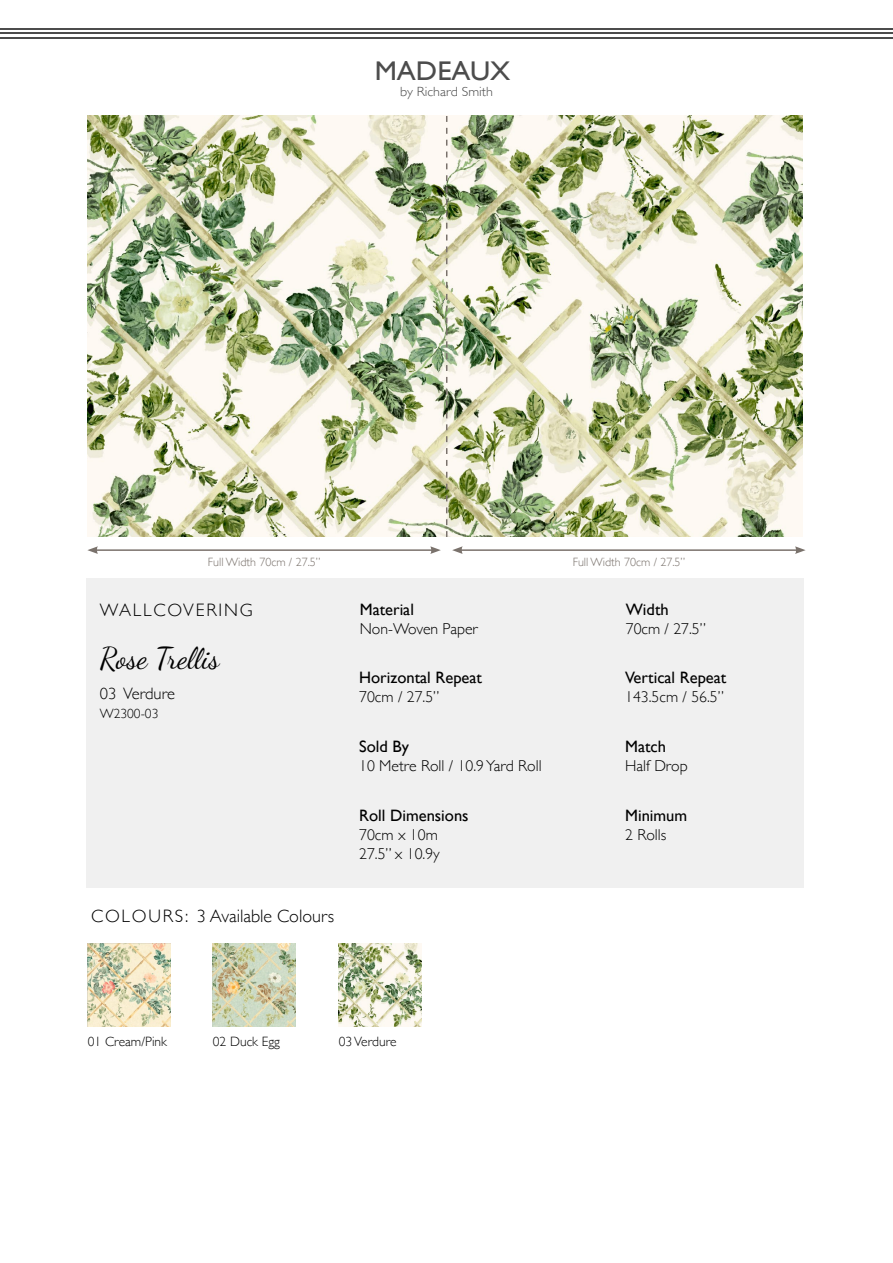
<style>
.page{position:relative;width:893px;height:1263px;background:#fff}
.page>*{position:absolute;margin:0;border:0;box-sizing:border-box;transform-origin:0 0}
.t1{font:30px "Dancing Script";color:#000}
.t2{font:27px "Gill Sans";color:#4c4c4c;scale:1.05 1}
.t3{font:300 18px "Gill Sans";color:#000}
.t4{font:300 18px "Gill Sans";letter-spacing:.1em;color:#000}
.t5{font:16.5px "Gill Sans";color:#000}
.t6{font:300 16.5px "Gill Sans";color:#000}
.t7{font:300 15.75px/18.9px "Gill Sans";color:#000}
.t8{font:300 13.5px "Gill Sans";color:#000}
.t9{font:300 13.35px "Gill Sans";color:#4c4c4c;scale:1.05 1}
.t10{font:300 12px "Gill Sans";color:#7a726c}
</style>
<div class="page">
<hr style="left:1px;top:37px;width:892px;height:2px;background:#4c4c4c">
<hr style="left:1px;top:32px;width:892px;height:2px;background:#4c4c4c">
<hr style="left:0;top:28px;width:892px;height:2px;background:#4c4c4c">
<hr style="left:96px;top:549px;width:337px;height:2px;background:#7a726c">
<svg style="left:87px;top:546px;width:11px;height:8px"></svg>
<svg style="left:430px;top:546px;width:11px;height:8px"></svg>
<hr style="left:460px;top:549px;width:337px;height:2px;background:#7a726c">
<svg style="left:452px;top:546px;width:11px;height:8px"></svg>
<svg style="left:795px;top:546px;width:11px;height:8px"></svg>
<div style="left:87px;top:578px;width:717px;height:310px;background:#f0f0f0"></div>
<img style="left:88px;top:116px;width:714px;height:421px">
<img style="left:88px;top:943px;width:83px;height:83px">
<img style="left:213px;top:943px;width:83px;height:83px">
<img style="left:339px;top:943px;width:83px;height:83px">
<svg style="left:446px;top:116px;width:1px;height:421px"></svg>
<h2 class="t2" style="left:375px;top:55px;width:131px">MADEAUX</h2>
<p class="t9" style="left:400px;top:81px;width:90px">by Richard Smith</p>
<p class="t10" style="left:208px;top:553px;width:114px">Full Width 70cm / 27.5”</p>
<p class="t10" style="left:573px;top:553px;width:114px">Full Width 70cm / 27.5”</p>
<p class="t4" style="left:100px;top:596px;width:154px">WALLCOVERING</p>
<h1 class="t1" style="left:100px;top:635px;width:121px">Rose Trellis</h1>
<p class="t6" style="left:100px;top:681px;width:77px">03 Verdure</p>
<p class="t8" style="left:100px;top:703px;width:60px">W2300-03</p>
<p class="t3" style="left:91px;top:902px;width:245px">COLOURS: 3 Available Colours</p>
<p class="t5" style="left:360px;top:600px;width:56px">Material</p>
<p class="t7" style="left:360px;top:619px;width:120px">Non-Woven Paper</p>
<p class="t5" style="left:359px;top:668px;width:124px">Horizontal Repeat</p>
<p class="t7" style="left:359px;top:686px;width:82px">70cm / 27.5”</p>
<p class="t5" style="left:359px;top:737px;width:51px">Sold By</p>
<p class="t7" style="left:359px;top:755px;width:184px">10 Metre Roll / 10.9 Yard Roll</p>
<p class="t5" style="left:359px;top:806px;width:111px">Roll Dimensions</p>
<p class="t7" style="left:359px;top:825px;width:82px">70cm x 10m<br>27.5” x 10.9y</p>
<p class="t8" style="left:88px;top:1031px;width:81px">01 Cream/Pink</p>
<p class="t8" style="left:213px;top:1031px;width:69px">02 Duck Egg</p>
<p class="t8" style="left:339px;top:1031px;width:59px">03 Verdure</p>
<p class="t5" style="left:626px;top:600px;width:44px">Width</p>
<p class="t7" style="left:626px;top:619px;width:82px">70cm / 27.5”</p>
<p class="t5" style="left:625px;top:668px;width:103px">Vertical Repeat</p>
<p class="t7" style="left:625px;top:686px;width:100px">143.5cm / 56.5”</p>
<p class="t5" style="left:625px;top:737px;width:42px">Match</p>
<p class="t7" style="left:625px;top:755px;width:64px">Half Drop</p>
<p class="t5" style="left:625px;top:806px;width:63px">Minimum</p>
<p class="t7" style="left:625px;top:825px;width:43px">2 Rolls</p>
</div>
